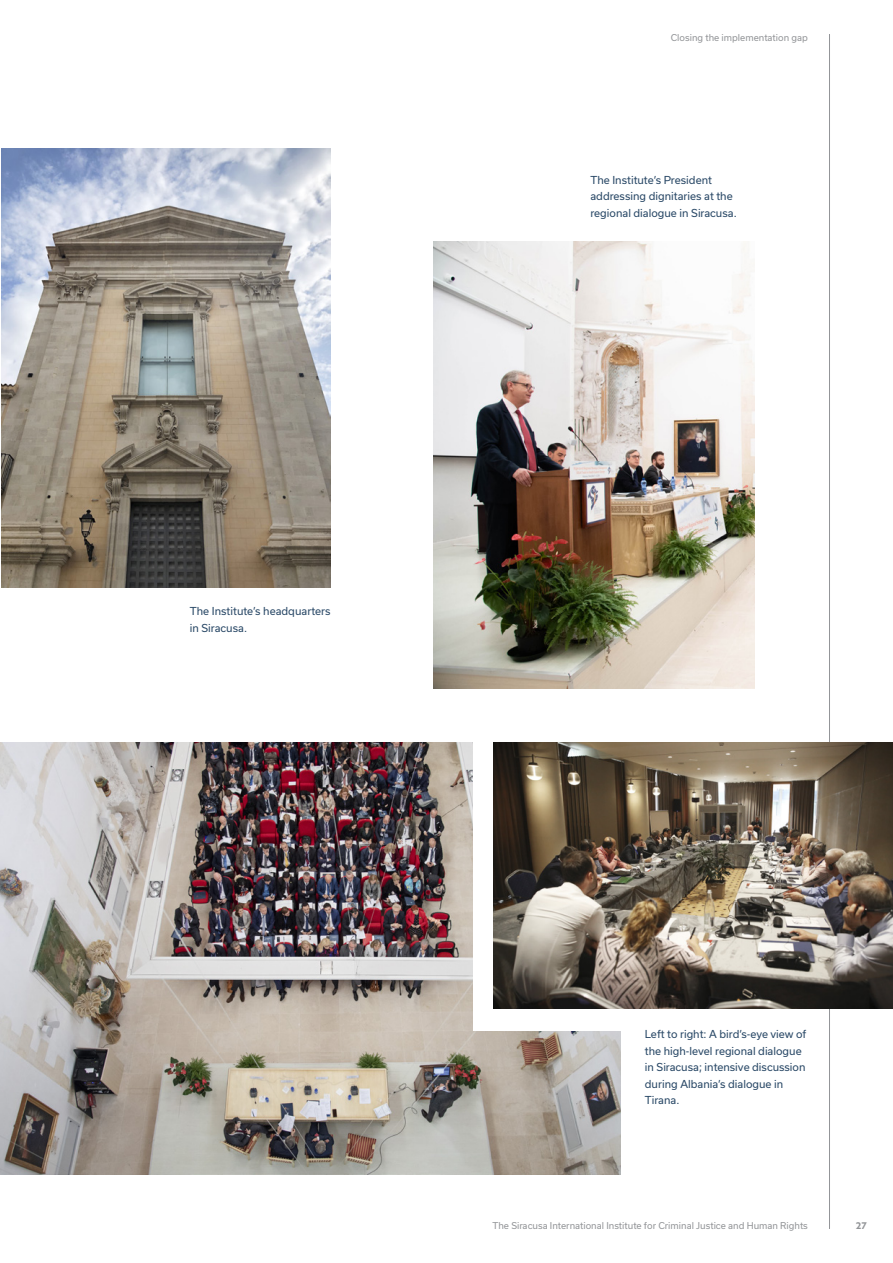
<style>
.page{position:relative;width:893px;height:1263px;background:#fff}
.page>*{position:absolute;margin:0;border:0;box-sizing:border-box;transform-origin:0 0}
.Notes{font:10.5px/16.5px "Usual";color:#294866}
.t1{font:9px "Usual";color:#939598}
.t2{font:700 9px "Hero New";color:#939598}
</style>
<div class="page">
<hr style="left:829px;top:34px;width:1px;height:1195px;background:#939598">
<img style="left:0;top:743px;width:621px;height:432px">
<img style="left:434px;top:242px;width:321px;height:447px">
<img style="left:1px;top:149px;width:329px;height:438px">
<div style="left:473px;top:725px;width:192px;height:305px;background:#fff"></div>
<img style="left:494px;top:743px;width:399px;height:266px">
<p class="Notes" style="left:190px;top:603px;width:142px">The Institute’s headquarters in Siracusa.</p>
<p class="t1" style="left:671px;top:32px;width:139px">Closing the implementation gap</p>
<p class="Notes" style="left:590px;top:172px;width:148px">The Institute’s President addressing dignitaries at the regional dialogue in Siracusa.</p>
<p class="Notes" style="left:645px;top:1026px;width:163px">Left to right: A bird’s-eye view of the high-level regional dialogue in Siracusa; intensive discussion during Albania’s dialogue in<br>Tirana.</p>
<p class="t1" style="left:492px;top:1220px;width:317px">The Siracusa International Institute for Criminal Justice and Human Rights</p>
<p class="t2" style="left:856px;top:1219px;width:12px">27</p>
</div>
